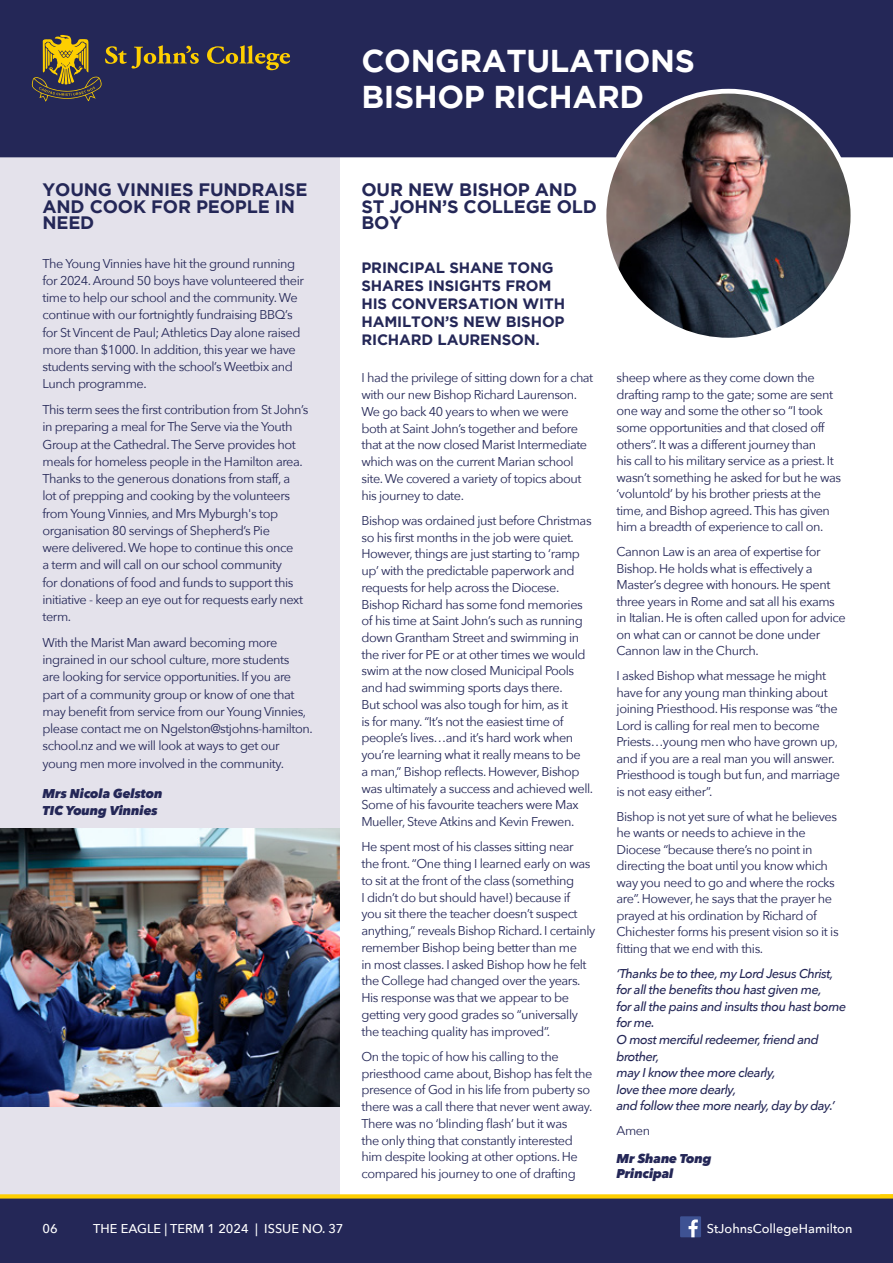
<style>
.page{position:relative;width:893px;height:1263px;background:#fff}
.page>*{position:absolute;margin:0;border:0;box-sizing:border-box;transform-origin:0 0}
.t1{font:700 31.5px/36px "Gotham";letter-spacing:-.01em;color:#fff}
.t2{font:700 18px/16.5px "Gotham";letter-spacing:-.01em;color:#242757}
.t3{font:700 15px/18px "Gotham";letter-spacing:-.01em;color:#242757}
.t4{font:12.75px/16.8px "Avenir Next";letter-spacing:-.035em;color:#242757}
.t5{font:italic 500 12.75px/16.5px "Avenir Next";letter-spacing:-.035em;color:#242757}
.t6{font:500 12.75px "Avenir Next";color:#fff}
.t7{font:italic 800 12.75px/15px "Avenir Next";letter-spacing:-.01em;color:#242757}
</style>
<div class="page">
<div style="left:0;top:72px;width:339px;height:1155px;background:#e4e2eb"></div>
<div style="left:0;top:0;width:893px;height:157px;background:#242757"></div>
<svg style="left:32px;top:35px;width:167px;height:67px;background:#4b4547"></svg>
<svg style="left:207px;top:45px;width:83px;height:25px;background:#5e533f"></svg>
<img style="left:0;top:829px;width:339px;height:278px">
<img style="left:604px;top:92px;width:249px;height:244px">
<svg style="left:0;top:1194px;width:893px;height:69px;background:#323252"></svg>
<h1 class="t1" style="left:361px;top:42px;width:335px">CONGRATULATIONS<br>BISHOP RICHARD</h1>
<h2 class="t2" style="left:43px;top:181px;width:267px">YOUNG VINNIES FUNDRAISE<br>AND COOK FOR PEOPLE IN<br>NEED</h2>
<p class="t4" style="left:43px;top:254px;width:263px;line-height:17.2px">The Young Vinnies have hit the ground running for 2024. Around 50 boys have volunteered their time to help our school and the community. We continue with our fortnightly fundraising BBQ’s for St Vincent de Paul; Athletics Day alone raised more than $1000. In addition, this year we have students serving with the school’s Weetbix and Lunch programme.</p>
<p class="t4" style="left:43px;top:400px;width:267px;line-height:17.2px">This term sees the first contribution from St John’s in preparing a meal for The Serve via the Youth Group at the Cathedral. The Serve provides hot meals for homeless people in the Hamilton area.<br>Thanks to the generous donations from staff, a<br>lot of prepping and cooking by the volunteers from Young Vinnies, and Mrs Myburgh's top organisation 80 servings of Shepherd’s Pie<br>were delivered. We hope to continue this once<br>a term and will call on our school community<br>for donations of food and funds to support this initiative - keep an eye out for requests early next term.</p>
<p class="t4" style="left:43px;top:633px;width:272px;line-height:17.2px">With the Marist Man award becoming more ingrained in our school culture, more students<br>are looking for service opportunities. If you are part of a community group or know of one that may benefit from service from our Young Vinnies, please contact me on Ngelston@stjohns-hamilton. school.nz and we will look at ways to get our young men more involved in the community.</p>
<p class="t7" style="left:43px;top:784px;width:122px;line-height:17.2px">Mrs Nicola Gelston<br>TIC Young Vinnies</p>
<p class="t6" style="left:43px;top:1218px;width:17px">06</p>
<p class="t6" style="left:93px;top:1218px;width:252px">THE EAGLE | TERM 1 2024 | ISSUE NO. 37</p>
<h2 class="t2" style="left:361px;top:181px;width:237px">OUR NEW BISHOP AND<br>ST JOHN’S COLLEGE OLD<br>BOY</h2>
<p class="t3" style="left:361px;top:258px;width:205px">PRINCIPAL SHANE TONG<br>SHARES INSIGHTS FROM<br>HIS CONVERSATION WITH<br>HAMILTON’S NEW BISHOP<br>RICHARD LAURENSON.</p>
<p class="t4" style="left:361px;top:369px;width:233px">I had the privilege of sitting down for a chat with our new Bishop Richard Laurenson.<br>We go back 40 years to when we were both at Saint John’s together and before that at the now closed Marist Intermediate which was on the current Marian school site. We covered a variety of topics about his journey to date.</p>
<p class="t4" style="left:361px;top:511px;width:233px">Bishop was ordained just before Christmas so his first months in the job were quiet.<br>However, things are just starting to ‘ramp up’ with the predictable paperwork and requests for help across the Diocese.<br>Bishop Richard has some fond memories of his time at Saint John’s such as running down Grantham Street and swimming in the river for PE or at other times we would swim at the now closed Municipal Pools and had swimming sports days there.<br>But school was also tough for him, as it<br>is for many. “It’s not the easiest time of people’s lives…and it’s hard work when you’re learning what it really means to be<br>a man,” Bishop reflects. However, Bishop was ultimately a success and achieved well.<br>Some of his favourite teachers were Max Mueller, Steve Atkins and Kevin Frewen.</p>
<p class="t4" style="left:361px;top:838px;width:235px">He spent most of his classes sitting near<br>the front. “One thing I learned early on was to sit at the front of the class (something<br>I didn’t do but should have!) because if<br>you sit there the teacher doesn’t suspect anything,” reveals Bishop Richard. I certainly remember Bishop being better than me<br>in most classes. I asked Bishop how he felt the College had changed over the years.<br>His response was that we appear to be getting very good grades so “universally the teaching quality has improved”.</p>
<p class="t4" style="left:361px;top:1047px;width:233px">On the topic of how his calling to the priesthood came about, Bishop has felt the presence of God in his life from puberty so there was a call there that never went away.<br>There was no ‘blinding flash’ but it was<br>the only thing that constantly interested him despite looking at other options. He compared his journey to one of drafting</p>
<p class="t4" style="left:617px;top:369px;width:226px">sheep where as they come down the drafting ramp to the gate; some are sent one way and some the other so “I took some opportunities and that closed off others”. It was a different journey than<br>his call to his military service as a priest. It wasn’t something he asked for but he was ‘voluntold’ by his brother priests at the time, and Bishop agreed. This has given him a breadth of experience to call on.</p>
<p class="t4" style="left:617px;top:543px;width:231px">Cannon Law is an area of expertise for Bishop. He holds what is effectively a Master’s degree with honours. He spent three years in Rome and sat all his exams in Italian. He is often called upon for advice on what can or cannot be done under Cannon law in the Church.</p>
<p class="t4" style="left:617px;top:667px;width:225px">I asked Bishop what message he might have for any young man thinking about joining Priesthood. His response was “the Lord is calling for real men to become Priests…young men who have grown up, and if you are a real man you will answer.<br>Priesthood is tough but fun, and marriage is not easy either”.</p>
<p class="t4" style="left:617px;top:807px;width:224px">Bishop is not yet sure of what he believes he wants or needs to achieve in the Diocese “because there’s no point in directing the boat until you know which way you need to go and where the rocks are”. However, he says that the prayer he prayed at his ordination by Richard of Chichester forms his present vision so it is fitting that we end with this.</p>
<p class="t5" style="left:617px;top:965px;width:231px">‘Thanks be to thee, my Lord Jesus Christ, for all the benefits thou hast given me,<br>for all the pains and insults thou hast borne for me.<br>O most merciful redeemer, friend and brother,<br>may I know thee more clearly,<br>love thee more dearly,<br>and follow thee more nearly, day by day.’</p>
<p class="t4" style="left:617px;top:1122px;width:35px">Amen</p>
<p class="t7" style="left:617px;top:1151px;width:97px">Mr Shane Tong<br>Principal</p>
<p class="t6" style="left:707px;top:1218px;width:147px">StJohnsCollegeHamilton</p>
</div>
